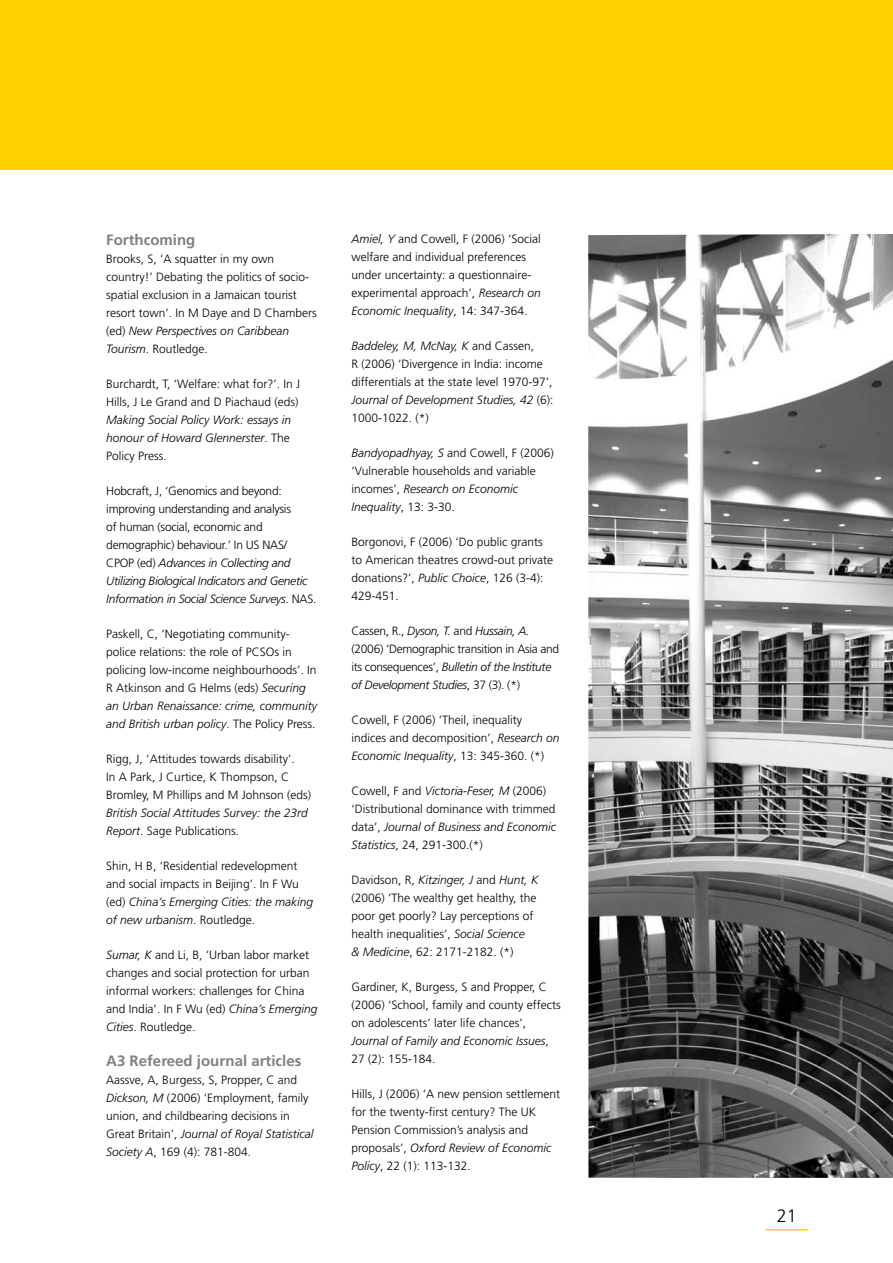
<style>
.page{position:relative;width:893px;height:1263px;background:#fff}
.page>*{position:absolute;margin:0;border:0;box-sizing:border-box;transform-origin:0 0}
.t1{font:300 18px "Frutiger";color:#000}
.t2{font:700 15px "Frutiger";color:#817f84}
.t3{font:300 12px/18px "Frutiger";color:#000}
.t4{font:300 12px/18px "Frutiger";letter-spacing:-.02em;color:#000}
.t5{font:300 12px/18px "Frutiger";letter-spacing:-.025em;color:#000}
.t6{font:italic 300 12px/18px "Frutiger";color:#000}
.s1{font-style:italic}
.s2{font-style:normal}
</style>
<div class="page">
<div style="left:0;top:0;width:893px;height:170px;background:#ffd100"></div>
<img style="left:588px;top:234px;width:305px;height:944px">
<hr style="left:765px;top:1229px;width:43px;height:1px;background:#ffd100">
<p class="t2" style="left:106px;top:231px;width:91px">Forthcoming</p>
<p class="t3" style="left:106px;top:250px;width:212px">Brooks, S, ‘A squatter in my own country!’ Debating the politics of socio&shy;spatial exclusion in a Jamaican tourist resort town’. In M Daye and D Chambers (ed) <span class="s1">New Perspectives on Caribbean Tourism</span>. Routledge.</p>
<p class="t3" style="left:106px;top:375px;width:195px">Burchardt, T, ‘Welfare: what for?’. In J<br>Hills, J Le Grand and D Piachaud (eds)</p>
<p class="t6" style="left:106px;top:411px;width:186px">Making Social Policy Work: essays in honour of Howard Glennerster<span class="s2">. The<br>Policy Press.</span></p>
<p class="t4" style="left:106px;top:482px;width:212px">Hobcraft, J, ‘Genomics and beyond: improving understanding and analysis<br>of human (social, economic and demographic) behaviour.’ In US NAS/ CPOP (ed) <span class="s1">Advances in Collecting and Utilizing Biological Indicators and Genetic Information in Social Science Surveys</span>. NAS.</p>
<p class="t3" style="left:106px;top:625px;width:212px">Paskell, C, ‘Negotiating community&shy;police relations: the role of PCSOs in policing low-income neighbourhoods’. In R Atkinson and G Helms (eds) <span class="s1">Securing an Urban Renaissance: crime, community and British urban policy</span>. The Policy Press.</p>
<p class="t3" style="left:106px;top:750px;width:206px">Rigg, J, ‘Attitudes towards disability’.<br>In A Park, J Curtice, K Thompson, C<br>Bromley, M Phillips and M Johnson (eds)</p>
<p class="t6" style="left:106px;top:804px;width:203px">British Social Attitudes Survey: the 23rd<br>Report<span class="s2">. Sage Publications.</span></p>
<p class="t3" style="left:106px;top:857px;width:208px">Shin, H B, ‘Residential redevelopment and social impacts in Beijing’. In F Wu (ed) <span class="s1">China’s Emerging Cities: the making of new urbanism</span>. Routledge.</p>
<p class="t3" style="left:106px;top:946px;width:213px"><span class="s1">Sumar, K</span> and Li, B, ‘Urban labor market changes and social protection for urban informal workers: challenges for China and India’. In F Wu (ed) <span class="s1">China’s Emerging Cities</span>. Routledge.</p>
<p class="t2" style="left:106px;top:1052px;width:197px">A3 Refereed journal articles</p>
<p class="t3" style="left:106px;top:1071px;width:209px">Aassve, A, Burgess, S, Propper, C and <span class="s1">Dickson, M</span> (2006) ‘Employment, family union, and childbearing decisions in Great Britain’, <span class="s1">Journal of Royal Statistical Society A</span>, 1 69 (4): 781 -804.</p>
<p class="t3" style="left:351px;top:230px;width:191px"><span class="s1">Amiel, Y</span> and Cowell, F (2006) ‘Social welfare and individual preferences under uncertainty: a questionnaire&shy;experimental approach’, <span class="s1">Research on Economic Inequality</span>, 1 4: 3 47-364.</p>
<p class="t3" style="left:351px;top:337px;width:204px"><span class="s1">Baddeley, M, McNay, K</span> and Cassen,<br>R (2006) ‘Divergence in India: income differentials at the state level 1 970-97’, <span class="s1">Journal of Development Studies, 42</span> (6):<br>1 000-1 022 . (*)</p>
<p class="t3" style="left:351px;top:444px;width:204px"><span class="s1">Bandyopadhyay, S</span> and Cowell, F (2006) ‘Vulnerable households and variable incomes’, <span class="s1">Research on Economic<br>Inequality</span>, 13 : 3 -30.</p>
<p class="t3" style="left:351px;top:533px;width:203px">Borgonovi, F (2006) ‘Do public grants to American theatres crowd-out private donations?’, <span class="s1">Public Choice</span>, 12 6 (3-4):<br>429-451 .</p>
<p class="t5" style="left:351px;top:622px;width:209px">Cassen, R., <span class="s1">Dyson, T.</span> and <span class="s1">Hussain, A. </span>(2006) ‘Demographic transition in Asia and its consequences’, <span class="s1">Bulletin of the Institute of Development Studies</span>, 3 7 (3). (*)</p>
<p class="t3" style="left:351px;top:711px;width:210px">Cowell, F (2006) ‘Theil, inequality indices and decomposition’, <span class="s1">Research on<br>Economic Inequality</span>, 13 : 345-360. (*)</p>
<p class="t3" style="left:351px;top:782px;width:206px">Cowell, F and <span class="s1">Victoria-Feser, M</span> (2006) ‘Distributional dominance with trimmed data’, <span class="s1">Journal of Business and Economic Statistics</span>, 24, 2 91 -300.(*)</p>
<p class="t3" style="left:351px;top:871px;width:188px">Davidson, R, <span class="s1">Kitzinger, J</span> and <span class="s1">Hunt, K </span>(2006) ‘The wealthy get healthy, the poor get poorly? Lay perceptions of health inequalities’, <span class="s1">Social Science<br>&amp; Medicine</span>, 62: 21 71 -21 82. (*)</p>
<p class="t3" style="left:351px;top:978px;width:211px">Gardiner, K, Burgess, S and Propper, C (2006) ‘School, family and county effects on adolescents’ later life chances’, <span class="s1">Journal of Family and Economic Issues</span>, 27 (2): 1 55-1 84.</p>
<p class="t3" style="left:351px;top:1085px;width:210px">Hills, J (2006) ‘A new pension settlement for the twenty-first century? The UK<br>Pension Commission’s analysis and proposals’, <span class="s1">Oxford Review of Economic<br>Policy</span>, 22</p>
<p class="t3" style="left:404px;top:1157px;width:24px">(1 ): 113</p>
<p class="t3" style="left:444px;top:1157px;width:29px">-132.</p>
<h1 class="t1" style="left:777px;top:1206px;width:9px">21</h1>
</div>
